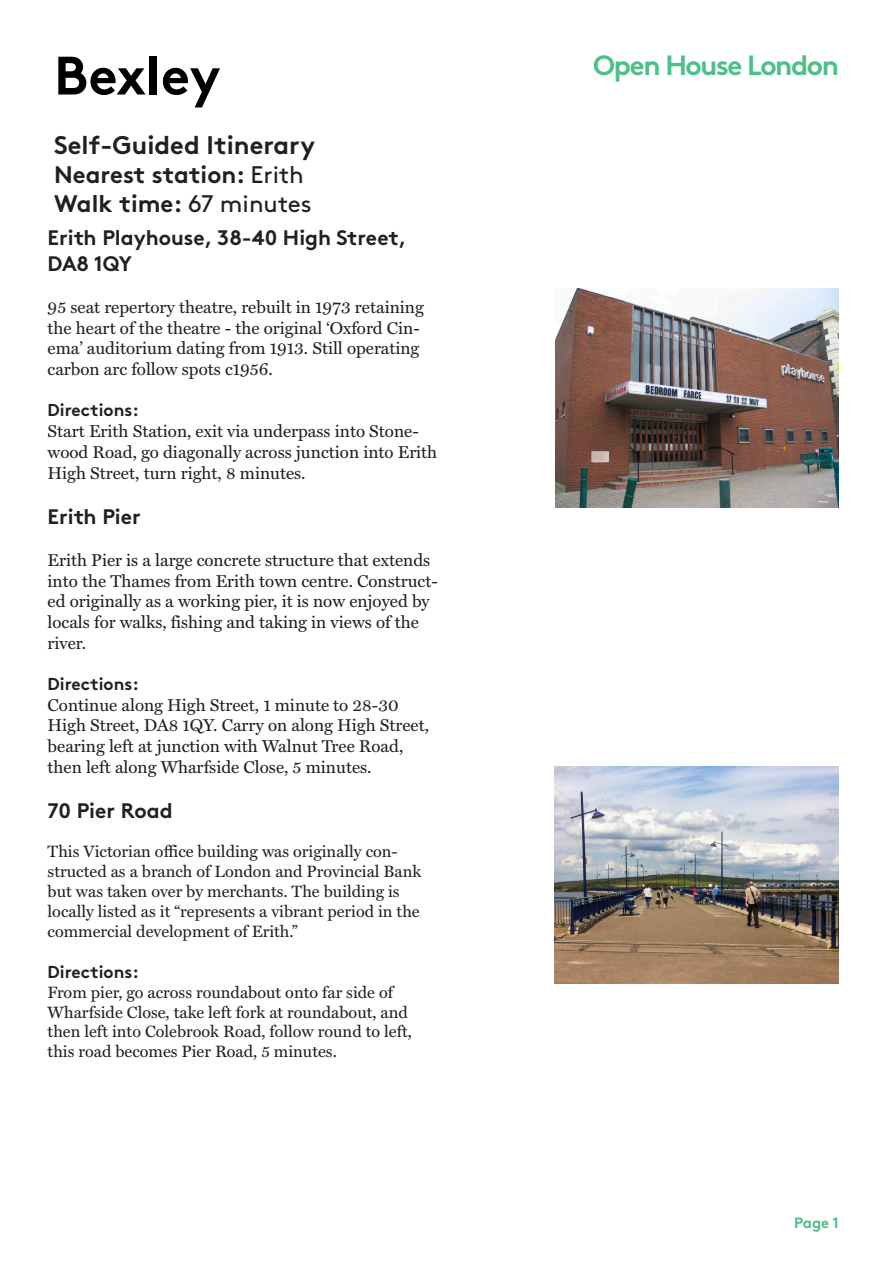
<style>
.page{position:relative;width:893px;height:1263px;background:#fff}
.page>*{position:absolute;margin:0;border:0;box-sizing:border-box;transform-origin:0 0}
.t1{font:700 54px "Brown Std";color:#000}
.t2{font:700 27.75px "Brown Std";letter-spacing:-.05em;color:#4ebf87}
.t3{font:700 25.5px "Brown Std";color:#231f20}
.t4{font:700 24px "Brown Std";color:#231f20}
.t5{font:700 21px/25.2px "Brown Std";color:#231f20}
.t6{font:21px "Brown Std Bold Alt";color:#231f20}
.t7{font:17.25px/20.7px "Miller Text";color:#231f20}
.t8{font:700 17.25px "Brown Std";color:#231f20}
.t9{font:16.5px/19.8px "Miller Text";color:#231f20}
.t10{font:700 15px "Brown Std";color:#4ebf87}
.s1{font-weight:400}
</style>
<div class="page">
<img style="left:556px;top:288px;width:283px;height:220px">
<img style="left:555px;top:766px;width:284px;height:218px">
<p class="t1" style="left:54px;top:43px;width:168px">Bexley</p>
<p class="t3" style="left:54px;top:129px;width:263px">Self-Guided Itinerary</p>
<p class="t4" style="left:54px;top:160px;width:251px">Nearest station: <span class="s1">Erith</span></p>
<p class="t4" style="left:54px;top:188px;width:259px">Walk time: <span class="s1">67 minutes</span></p>
<p class="t5" style="left:48px;top:225px;width:361px">Erith Playhouse, 38-40 High Street,<br>DA8 1QY</p>
<p class="t7" style="left:48px;top:296px;width:378px">95 seat repertory theatre, rebuilt in 1973 retaining the heart of the theatre - the original ‘Oxford Cin&shy;ema’ auditorium dating from 1913. Still operating carbon arc follow spots c1956.</p>
<p class="t8" style="left:48px;top:400px;width:93px">Directions:</p>
<p class="t7" style="left:48px;top:421px;width:391px">Start Erith Station, exit via underpass into Stone&shy;wood Road, go diagonally across junction into Erith<br>High Street, turn right, 8 minutes.</p>
<p class="t6" style="left:48px;top:504px;width:95px">Erith Pier</p>
<p class="t7" style="left:48px;top:549px;width:392px">Erith Pier is a large concrete structure that extends into the Thames from Erith town centre. Construct&shy;ed originally as a working pier, it is now enjoyed by locals for walks, fishing and taking in views of the river.</p>
<p class="t8" style="left:48px;top:673px;width:93px">Directions:</p>
<p class="t7" style="left:48px;top:694px;width:383px">Continue along High Street, 1 minute to 28-30<br>High Street, DA8 1QY. Carry on along High Street, bearing left at junction with Walnut Tree Road, then left along Wharfside Close, 5 minutes.</p>
<p class="t6" style="left:48px;top:798px;width:127px">70 Pier Road</p>
<p class="t9" style="left:48px;top:842px;width:375px">This Victorian office building was originally con&shy;structed as a branch of London and Provincial Bank but was taken over by merchants. The building is locally listed as it “represents a vibrant period in the commercial development of Erith.”</p>
<p class="t8" style="left:48px;top:961px;width:93px">Directions:</p>
<p class="t9" style="left:48px;top:982px;width:366px">From pier, go across roundabout onto far side of Wharfside Close, take left fork at roundabout, and then left into Colebrook Road, follow round to left, this road becomes Pier Road, 5 minutes.</p>
<h2 class="t2" style="left:593px;top:48px;width:247px">Open House London</h2>
<p class="t10" style="left:794px;top:1214px;width:46px">Page 1</p>
</div>
